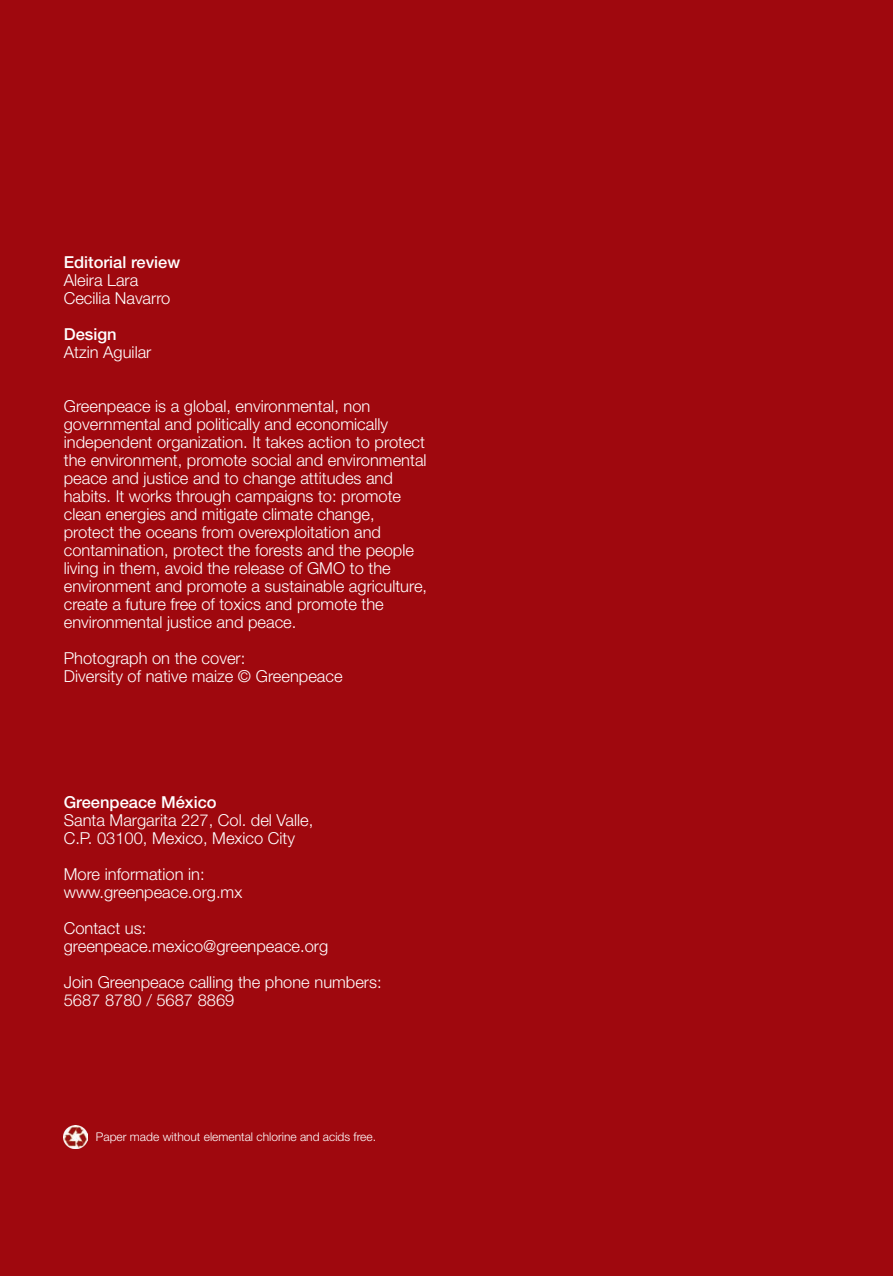
<style>
.page{position:relative;width:893px;height:1276px;background:#9f080e}
.page>*{position:absolute;margin:0;border:0;box-sizing:border-box;transform-origin:0 0}
.t1{font:300 16.5px/18px "Helvetica Neue";color:#fff}
.t2{font:500 16.5px "Helvetica Neue";color:#fff}
.t3{font:300 12px "Helvetica Neue";color:#fff}
</style>
<div class="page">
<img style="left:64px;top:1125px;width:23px;height:23px">
<p class="t2" style="left:64px;top:252px;width:118px">Editorial review</p>
<p class="t1" style="left:64px;top:271px;width:108px">Aleira Lara<br>Cecilia Navarro</p>
<p class="t2" style="left:64px;top:324px;width:54px">Design</p>
<p class="t1" style="left:64px;top:343px;width:89px">Atzin Aguilar</p>
<p class="t1" style="left:64px;top:397px;width:365px">Greenpeace is a global, environmental, non governmental and politically and economically independent organization. It takes action to protect the environment, promote social and environmental peace and justice and to change attitudes and habits. It works through campaigns to: promote clean energies and mitigate climate change, protect the oceans from overexploitation and contamination, protect the forests and the people living in them, avoid the release of GMO to the environment and promote a sustainable agriculture, create a future free of toxics and promote the environmental justice and peace.</p>
<p class="t1" style="left:64px;top:649px;width:280px">Photograph on the cover:<br>Diversity of native maize © Greenpeace</p>
<p class="t2" style="left:64px;top:792px;width:154px">Greenpeace México</p>
<p class="t1" style="left:64px;top:811px;width:251px">Santa Margarita 227, Col. del Valle,<br>C.P. 03100, Mexico, Mexico City</p>
<p class="t1" style="left:64px;top:865px;width:180px">More information in: www.greenpeace.org.mx</p>
<p class="t1" style="left:64px;top:919px;width:266px">Contact us: greenpeace.mexico@greenpeace.org</p>
<p class="t1" style="left:64px;top:973px;width:319px">Join Greenpeace calling the phone numbers:<br>5687 8780 / 5687 8869</p>
<p class="t3" style="left:96px;top:1129px;width:282px">Paper made without elemental chlorine and acids free.</p>
</div>
